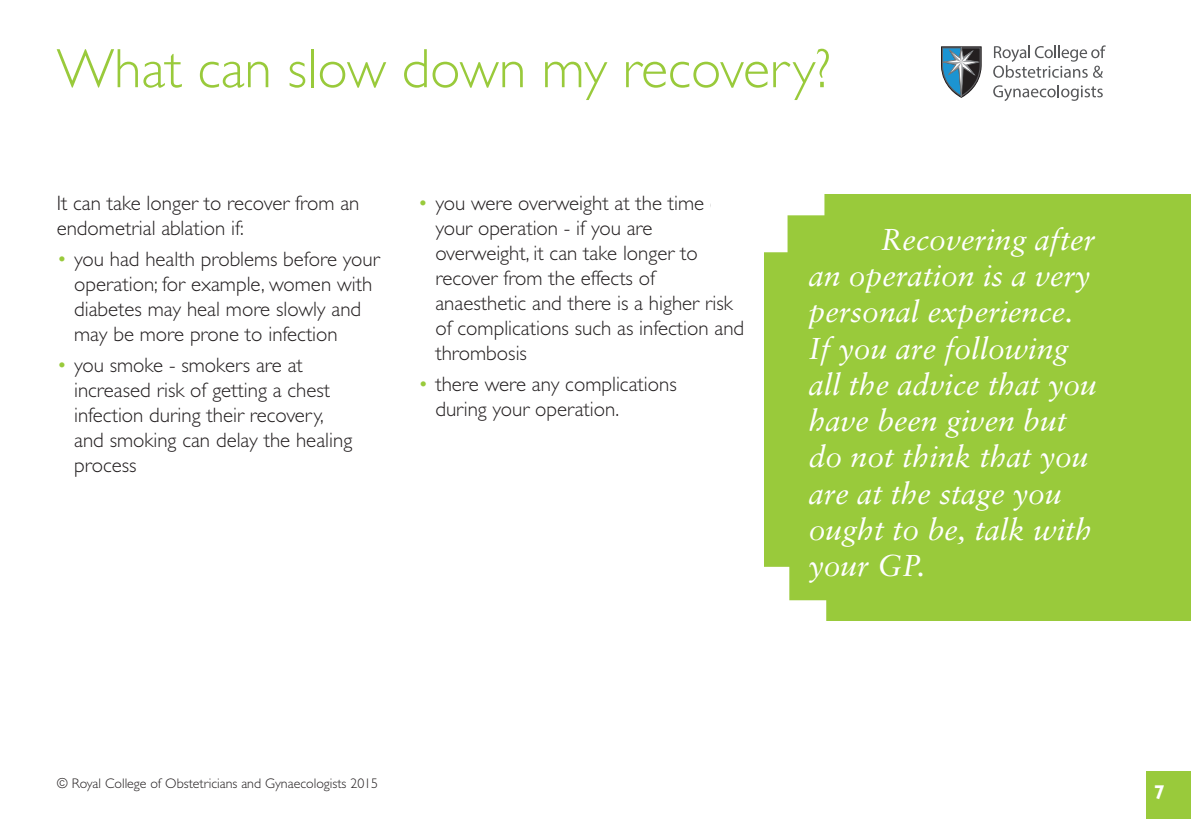
<style>
.page{position:relative;width:1191px;height:840px;background:#fff}
.page>*{position:absolute;margin:0;border:0;box-sizing:border-box;transform-origin:0 0}
.t1{font:300 55.6px "Gill Sans";color:#99ca3b}
.t2{font:italic 30.2px/36.2px "Sabon";color:#fff}
.t3{font:300 20.8px/25px "Gill Sans";color:#231f20}
.t4{font:700 20px "Gill Sans";color:#fff}
.t5{font:300 14px "Gill Sans";color:#231f20}
.s1{color:#99ca3b}
</style>
<div class="page">
<div style="left:764px;top:194px;width:427px;height:426px;background:#99ca3b"></div>
<svg style="left:764px;top:194px;width:60px;height:58px"></svg>
<svg style="left:764px;top:566px;width:62px;height:54px"></svg>
<svg style="left:993px;top:45px;width:112px;height:33px"></svg>
<svg style="left:993px;top:85px;width:109px;height:16px"></svg>
<svg style="left:941px;top:46px;width:40px;height:52px"></svg>
<div style="left:1146px;top:770px;width:45px;height:47px;background:#99ca3b"></div>
<h1 class="t1" style="left:57px;top:37px;width:776px">What can slow down my recovery?</h1>
<p class="t3" style="left:57px;top:190px;width:304px">It can take longer to recover from an endometrial ablation if:</p>
<p class="t3" style="left:74px;top:246px;width:307px;text-indent:-17px"><span class="s1">•</span> you had health problems before your operation; for example, women with diabetes may heal more slowly and may be more prone to infection</p>
<p class="t3" style="left:74px;top:352px;width:280px;text-indent:-17px"><span class="s1">•</span> you smoke - smokers are at increased risk of getting a chest infection during their recovery, and smoking can delay the healing process</p>
<p class="t3" style="left:435px;top:190px;width:310px;text-indent:-17px"><span class="s1">•</span> you were overweight at the time of your operation - if you are overweight, it can take longer to recover from the effects of anaesthetic and there is a higher risk of complications such as infection and thrombosis</p>
<p class="t3" style="left:435px;top:371px;width:243px;text-indent:-17px"><span class="s1">•</span> there were any complications during your operation.</p>
<h2 class="t2" style="left:808px;top:221px;width:290px;text-indent:72px">Recovering after an operation is a very personal experience.<br>If you are following all the advice that you have been given but do not think that you are at the stage you ought to be, talk with your GP.</h2>
<p class="t5" style="left:57px;top:775px;width:323px">© Royal College of Obstetricians and Gynaecologists 2015</p>
<p class="t4" style="left:1153px;top:780px;width:13px">7</p>
</div>
